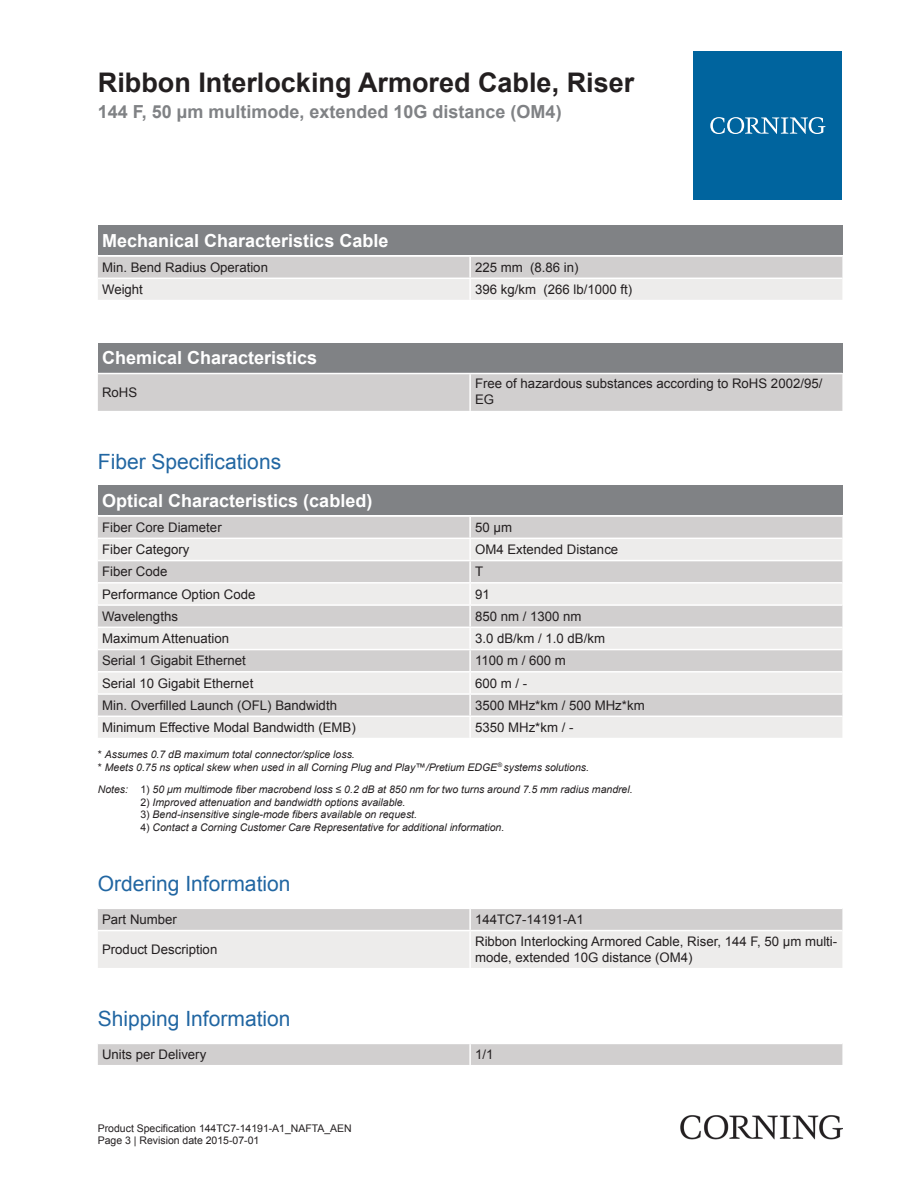
<style>
.page{position:relative;width:919px;height:1187px;background:#fff}
.page>*{position:absolute;margin:0;border:0;box-sizing:border-box;transform-origin:0 0}
.t1{font:700 27px "Arial";color:#231f20}
.t2{font:21px "Arial";color:#2166a2}
.t3{font:700 18px "Arial";color:#fff}
.t4{font:700 18px "Arial";color:#808285}
.t5{font:13.2px/15.9px "Arial";color:#231f20}
.t6{font:italic 10.5px/12.6px "Arial";color:#231f20}
.t7{font:10.5px/12.6px "Arial";color:#231f20}
.s1{font-style:normal}
</style>
<div class="page">
<div style="left:98px;top:225px;width:744px;height:30px;background:#808285"></div>
<svg style="left:98px;top:257px;width:744px;height:43px;background:#dfdddd"></svg>
<hr style="left:469px;top:257px;width:2px;height:20px;background:#fff">
<hr style="left:469px;top:279px;width:2px;height:21px;background:#fff">
<hr style="left:98px;top:277px;width:372px;height:2px;background:#fff">
<hr style="left:470px;top:277px;width:372px;height:2px;background:#fff">
<div style="left:98px;top:343px;width:744px;height:30px;background:#808285"></div>
<div style="left:98px;top:374px;width:744px;height:37px;background:#d1cfcf"></div>
<hr style="left:469px;top:374px;width:2px;height:37px;background:#fff">
<div style="left:98px;top:485px;width:744px;height:30px;background:#808285"></div>
<div style="left:98px;top:517px;width:744px;height:20px;background:#d1cfcf"></div>
<svg style="left:98px;top:539px;width:744px;height:198px;background:#e1dfdf"></svg>
<hr style="left:469px;top:517px;width:2px;height:20px;background:#fff">
<hr style="left:469px;top:539px;width:2px;height:21px;background:#fff">
<hr style="left:469px;top:561px;width:2px;height:21px;background:#fff">
<hr style="left:469px;top:583px;width:2px;height:21px;background:#fff">
<hr style="left:469px;top:605px;width:2px;height:21px;background:#fff">
<hr style="left:469px;top:628px;width:2px;height:20px;background:#fff">
<hr style="left:469px;top:650px;width:2px;height:21px;background:#fff">
<hr style="left:469px;top:672px;width:2px;height:21px;background:#fff">
<hr style="left:469px;top:694px;width:2px;height:21px;background:#fff">
<hr style="left:469px;top:717px;width:2px;height:20px;background:#fff">
<hr style="left:98px;top:560px;width:372px;height:1px;background:#fff">
<hr style="left:470px;top:560px;width:372px;height:1px;background:#fff">
<hr style="left:98px;top:582px;width:372px;height:1px;background:#fff">
<hr style="left:470px;top:582px;width:372px;height:1px;background:#fff">
<hr style="left:98px;top:604px;width:372px;height:1px;background:#fff">
<hr style="left:470px;top:604px;width:372px;height:1px;background:#fff">
<hr style="left:98px;top:626px;width:372px;height:2px;background:#fff">
<hr style="left:470px;top:626px;width:372px;height:2px;background:#fff">
<hr style="left:98px;top:648px;width:372px;height:2px;background:#fff">
<hr style="left:470px;top:648px;width:372px;height:2px;background:#fff">
<hr style="left:98px;top:671px;width:372px;height:1px;background:#fff">
<hr style="left:470px;top:671px;width:372px;height:1px;background:#fff">
<hr style="left:98px;top:693px;width:372px;height:1px;background:#fff">
<hr style="left:470px;top:693px;width:372px;height:1px;background:#fff">
<hr style="left:98px;top:715px;width:372px;height:2px;background:#fff">
<hr style="left:470px;top:715px;width:372px;height:2px;background:#fff">
<svg style="left:98px;top:909px;width:744px;height:58px;background:#e3e1e1"></svg>
<hr style="left:469px;top:909px;width:2px;height:20px;background:#fff">
<hr style="left:469px;top:931px;width:2px;height:36px;background:#fff">
<hr style="left:98px;top:929px;width:372px;height:2px;background:#fff">
<hr style="left:470px;top:929px;width:372px;height:2px;background:#fff">
<div style="left:98px;top:1044px;width:744px;height:20px;background:#d1cfcf"></div>
<hr style="left:469px;top:1044px;width:2px;height:20px;background:#fff">
<div style="left:693px;top:51px;width:149px;height:149px;background:#00649e"></div>
<svg style="left:710px;top:117px;width:115px;height:17px"></svg>
<img style="left:680px;top:1115px;width:162px;height:24px">
<h1 class="t1" style="left:98px;top:64px;width:538px">Ribbon Interlocking Armored Cable, Riser</h1>
<h3 class="t4" style="left:98px;top:100px;width:465px">144 F, 50 µm multimode, extended 10G distance (OM4)</h3>
<h3 class="t3" style="left:102px;top:228px;width:288px">Mechanical Characteristics Cable</h3>
<p class="t5" style="left:102px;top:259px;width:167px">Min. Bend Radius Operation</p>
<p class="t5" style="left:475px;top:259px;width:105px">225 mm (8.86 in)</p>
<p class="t5" style="left:102px;top:282px;width:42px">Weight</p>
<p class="t5" style="left:475px;top:282px;width:159px">396 kg/km (266 lb/1000 ft)</p>
<h3 class="t3" style="left:102px;top:346px;width:217px">Chemical Characteristics</h3>
<p class="t5" style="left:102px;top:385px;width:37px">RoHS</p>
<p class="t5" style="left:475px;top:375px;width:349px">Free of hazardous substances according to RoHS 2002/95/<br>EG</p>
<h2 class="t2" style="left:98px;top:447px;width:185px">Fiber Specifications</h2>
<h3 class="t3" style="left:102px;top:488px;width:272px">Optical Characteristics (cabled)</h3>
<p class="t5" style="left:102px;top:519px;width:121px">Fiber Core Diameter</p>
<p class="t5" style="left:475px;top:519px;width:38px">50 µm</p>
<p class="t5" style="left:102px;top:541px;width:89px">Fiber Category</p>
<p class="t5" style="left:475px;top:541px;width:145px">OM4 Extended Distance</p>
<p class="t5" style="left:102px;top:564px;width:67px">Fiber Code</p>
<p class="t5" style="left:475px;top:564px;width:10px">T</p>
<p class="t5" style="left:102px;top:586px;width:155px">Performance Option Code</p>
<p class="t5" style="left:475px;top:586px;width:16px">91</p>
<p class="t5" style="left:102px;top:608px;width:77px">Wavelengths</p>
<p class="t5" style="left:475px;top:608px;width:108px">850 nm / 1300 nm</p>
<p class="t5" style="left:102px;top:630px;width:128px">Maximum Attenuation</p>
<p class="t5" style="left:475px;top:630px;width:131px">3.0 dB/km / 1.0 dB/km</p>
<p class="t5" style="left:102px;top:653px;width:145px">Serial 1 Gigabit Ethernet</p>
<p class="t5" style="left:475px;top:653px;width:92px">1100 m / 600 m</p>
<p class="t5" style="left:102px;top:675px;width:153px">Serial 10 Gigabit Ethernet</p>
<p class="t5" style="left:475px;top:675px;width:54px">600 m / -</p>
<p class="t5" style="left:102px;top:697px;width:236px">Min. Overfilled Launch (OFL) Bandwidth</p>
<p class="t5" style="left:475px;top:697px;width:171px">3500 MHz*km / 500 MHz*km</p>
<p class="t5" style="left:102px;top:719px;width:255px">Minimum Effective Modal Bandwidth (EMB)</p>
<p class="t5" style="left:475px;top:719px;width:100px">5350 MHz*km / -</p>
<p class="t6" style="left:98px;top:748px;width:492px"><span class="s1">*</span> Assumes 0.7 dB maximum total connector/splice loss.<br><span class="s1">*</span> Meets 0.75 ns optical skew when used in all Corning Plug and Play™/Pretium EDGE<sup>®</sup> systems solutions.</p>
<p class="t6" style="left:98px;top:783px;width:536px">Notes: <span class="s1">1)</span> 50 μm multimode fiber macrobend loss ≤ 0.2 dB at 850 nm for two turns around 7.5 mm radius mandrel.</p>
<p class="t6" style="left:140px;top:795px;width:266px"><span class="s1">2)</span> Improved attenuation and bandwidth options available.</p>
<p class="t6" style="left:140px;top:808px;width:278px"><span class="s1">3)</span> Bend-insensitive single-mode fibers available on request.</p>
<p class="t6" style="left:140px;top:820px;width:365px"><span class="s1">4)</span> Contact a Corning Customer Care Representative for additional information.</p>
<h2 class="t2" style="left:98px;top:869px;width:194px">Ordering Information</h2>
<p class="t5" style="left:102px;top:911px;width:76px">Part Number</p>
<p class="t5" style="left:475px;top:911px;width:110px">144TC7-14191-A1</p>
<p class="t5" style="left:102px;top:941px;width:117px">Product Description</p>
<p class="t5" style="left:475px;top:933px;width:363px">Ribbon Interlocking Armored Cable, Riser, 144 F, 50 µm multi&shy;mode, extended 10G distance (OM4)</p>
<h2 class="t2" style="left:98px;top:1004px;width:194px">Shipping Information</h2>
<p class="t5" style="left:102px;top:1046px;width:106px">Units per Delivery</p>
<p class="t5" style="left:475px;top:1046px;width:20px">1/1</p>
<p class="t7" style="left:98px;top:1121px;width:255px">Product Specification 144TC7-14191-A1_NAFTA_AEN<br>Page 3 | Revision date 2015-07-01</p>
</div>
